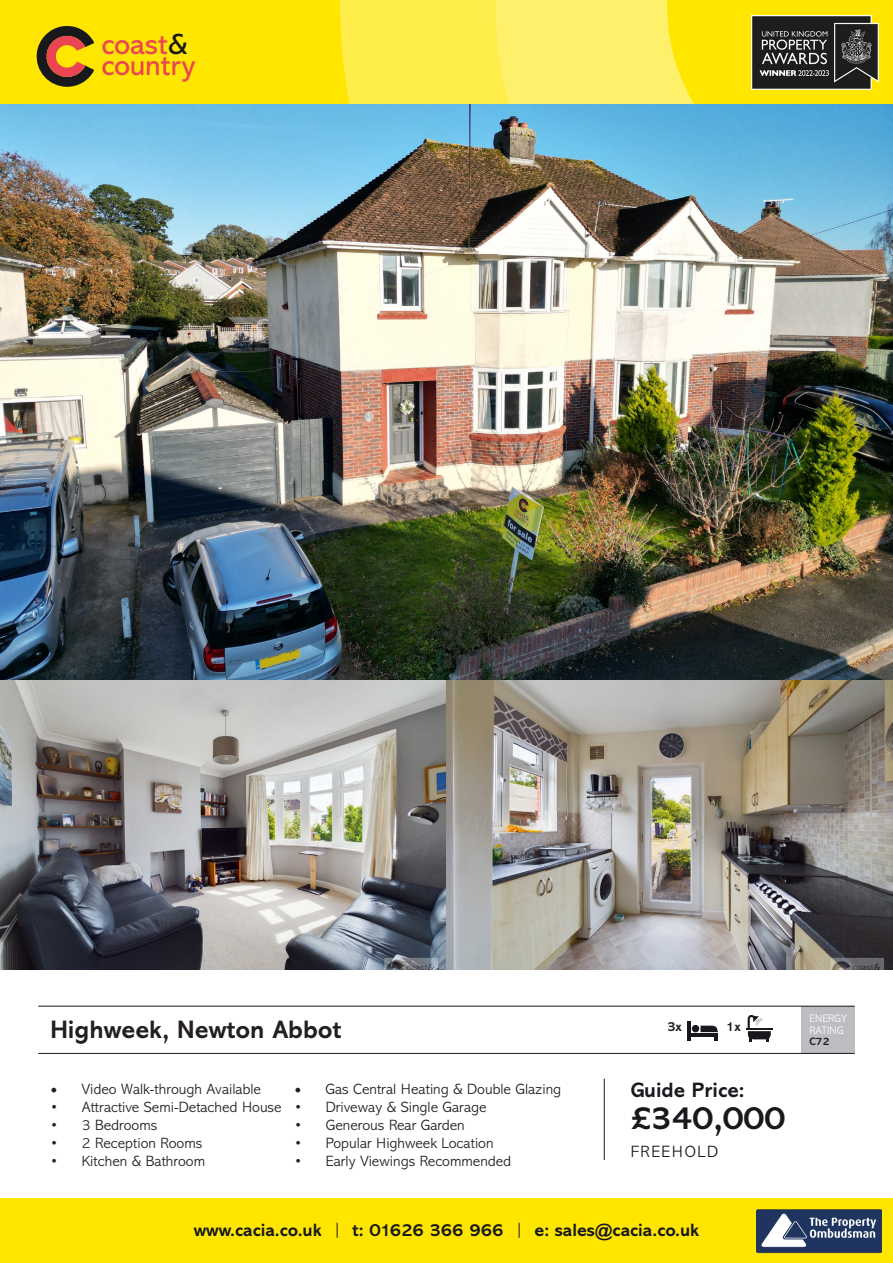
<style>
.page{position:relative;width:893px;height:1263px;background:#fff}
.page>*{position:absolute;margin:0;border:0;box-sizing:border-box;transform-origin:0 0}
.t1{font:700 33px "Abadi MT Std";color:#17191c}
.t2{font:29.4px/20.9px "Abadi MT Std";color:#eb4453}
.t3{font:700 25.5px "Abadi MT Std";color:#231f20}
.t4{font:700 21px "Abadi MT Std";color:#17191c}
.t5{font:700 18px "Abadi MT Std";color:#17191c}
.t6{font:300 16.5px "Abadi MT Std";letter-spacing:.1em;color:#17191c}
.t7{font:300 15px "Abadi MT Std";color:#231f20}
.t8{font:700 13.5px "Abadi MT Std";color:#202222}
.t9{font:300 10.95px "Abadi MT Std";color:#fff}
.t10{font:700 10.95px "Abadi MT Std";color:#231f20}
.s1{color:#17191d}
.s2{font-family:"Minion Pro";font-weight:400;font-size:18px}
.s3{font-weight:300}
</style>
<div class="page">
<img style="left:0;top:103px;width:893px;height:578px">
<img style="left:0;top:681px;width:446px;height:288px">
<img style="left:446px;top:681px;width:447px;height:288px">
<div style="left:0;top:1199px;width:893px;height:64px;background:#ffe601"></div>
<div style="left:801px;top:1006px;width:54px;height:47px;background:#bcbdc0"></div>
<hr style="left:687px;top:1022px;width:3px;height:19px;background:#17191d">
<hr style="left:689px;top:1033px;width:29px;height:4px;background:#17191d">
<div style="left:692px;top:1025px;width:7px;height:7px;background:#17191d;border-radius:50%"></div>
<svg style="left:700px;top:1026px;width:18px;height:15px"></svg>
<hr style="left:746px;top:1028px;width:26px;height:2px;background:#17191d">
<svg style="left:748px;top:1015px;width:23px;height:27px"></svg>
<hr style="left:38px;top:1006px;width:817px;height:1px;background:#17191c">
<hr style="left:604px;top:1078px;width:1px;height:82px;background:#17191c">
<hr style="left:38px;top:1053px;width:817px;height:1px;background:#17191c">
<div style="left:0;top:0;width:893px;height:103px;background:#ffe601"></div>
<svg style="left:36px;top:26px;width:58px;height:61px"></svg>
<div style="left:340px;top:0;width:481px;height:103px;background:#ffed4c"></div>
<svg style="left:496px;top:0;width:325px;height:103px;background:#ffec46"></svg>
<img style="left:751px;top:15px;width:127px;height:74px">
<img style="left:756px;top:1209px;width:125px;height:45px">
<p class="t2" style="left:101px;top:34px;width:95px">coast<span class="s1">&amp; </span>country</p>
<p class="t3" style="left:50px;top:1014px;width:293px">Highweek, Newton Abbot</p>
<p class="t8" style="left:667px;top:1018px;width:16px">3x</p>
<p class="t8" style="left:726px;top:1018px;width:16px">1x</p>
<p class="t7" style="left:50px;top:1081px;width:212px"><span class="s2">•</span> Video Walk-through Available</p>
<p class="t7" style="left:50px;top:1099px;width:233px">• Attractive Semi-Detached House</p>
<p class="t7" style="left:50px;top:1117px;width:109px">• 3 Bedrooms</p>
<p class="t7" style="left:50px;top:1135px;width:153px">• 2 Reception Rooms</p>
<p class="t7" style="left:50px;top:1153px;width:156px">• Kitchen &amp; Bathroom</p>
<p class="t7" style="left:294px;top:1081px;width:268px"><span class="s2">•</span> Gas Central Heating &amp; Double Glazing</p>
<p class="t7" style="left:294px;top:1099px;width:194px">• Driveway &amp; Single Garage</p>
<p class="t7" style="left:294px;top:1117px;width:172px">• Generous Rear Garden</p>
<p class="t7" style="left:294px;top:1135px;width:201px">• Popular Highweek Location</p>
<p class="t7" style="left:294px;top:1153px;width:218px">• Early Viewings Recommended</p>
<p class="t4" style="left:631px;top:1078px;width:115px">Guide Price:</p>
<p class="t1" style="left:631px;top:1098px;width:156px">£340,000</p>
<p class="t6" style="left:631px;top:1142px;width:89px">FREEHOLD</p>
<p class="t5" style="left:194px;top:1219px;width:507px">www.cacia.co.uk <span class="s3">|</span> t: 01626 366 966 <span class="s3">|</span> e: sales@cacia.co.uk</p>
<p class="t9" style="left:810px;top:1013px;width:39px">ENERGY</p>
<p class="t9" style="left:810px;top:1024px;width:36px">RATING</p>
<p class="t10" style="left:810px;top:1035px;width:22px">C72</p>
</div>
